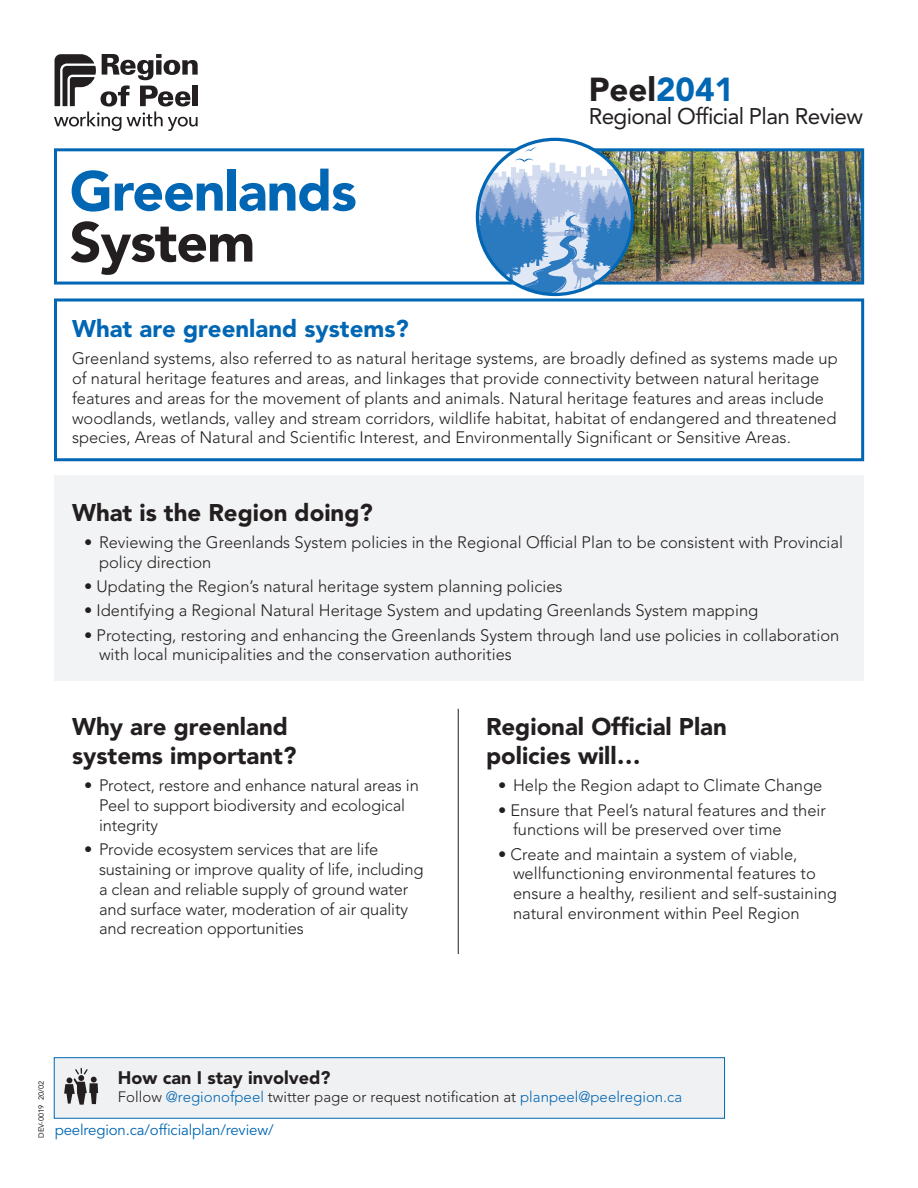
<style>
.page{position:relative;width:918px;height:1188px;background:#fff}
.page>*{position:absolute;margin:0;border:0;box-sizing:border-box;transform-origin:0 0}
.t1{font:900 55.5px/51px "Avenir LT Std";letter-spacing:-.02em;color:#0166b3}
.t2{font:900 33px "Avenir LT Std";color:#231f20}
.t3{font:900 24px/28.8px "Avenir LT Std";color:#231f20}
.t4{font:900 24px "Avenir LT Std";color:#0166b3}
.t5{font:22.5px "Avenir LT Std";letter-spacing:-.03em;color:#231f20}
.t6{font:900 18px "Avenir LT Std";color:#231f20}
.t7{font:300 16.5px/19.8px "Avenir LT Std";color:#231f20}
.t8{font:300 15px "Avenir LT Std";color:#231f20}
.t9{font:15px "Avenir LT Std";letter-spacing:-.01em;color:#0166b3}
.t10{font:7.5px "Avenir LT Std";color:#231f20}
.s1{color:#231f20}
.s2{color:#0166b3}
</style>
<div class="page">
<div style="left:54px;top:1058px;width:671px;height:60px;background:#f0f1f2"></div>
<svg style="left:64px;top:1068px;width:34px;height:37px"></svg>
<img style="left:633px;top:152px;width:227px;height:129px">
<div style="left:54px;top:475px;width:810px;height:206px;background:#f2f3f4"></div>
<div style="left:54px;top:298px;width:810px;height:163px;background:#fff;border:3px solid #0166b3"></div>
<div style="left:54px;top:148px;width:810px;height:137px;border:3px solid #0166b3"></div>
<svg style="left:54px;top:54px;width:144px;height:77px"></svg>
<hr style="left:458px;top:709px;width:1px;height:245px;background:#231f20">
<svg style="left:477px;top:147px;width:156px;height:147px"></svg>
<div style="left:476px;top:138px;width:158px;height:158px;border:3px solid #0166b3;border-radius:50%"></div>
<p class="t1" style="left:70px;top:166px;width:289px">Greenlands<br><span class="s1">System</span></p>
<p class="t2" style="left:589px;top:69px;width:147px">Peel<span class="s2">2041</span></p>
<p class="t5" style="left:589px;top:103px;width:276px">Regional Official Plan Review</p>
<p class="t4" style="left:72px;top:314px;width:338px">What are greenland systems?</p>
<p class="t7" style="left:72px;top:349px;width:767px">Greenland systems, also referred to as natural heritage systems, are broadly defined as systems made up of natural heritage features and areas, and linkages that provide connectivity between natural heritage features and areas for the movement of plants and animals. Natural heritage features and areas include woodlands, wetlands, valley and stream corridors, wildlife habitat, habitat of endangered and threatened species, Areas of Natural and Scientific Interest, and Environmentally Significant or Sensitive Areas.</p>
<p class="t3" style="left:72px;top:498px;width:302px">What is the Region doing?</p>
<p class="t7" style="left:99px;top:532px;width:745px;text-indent:-15px">• Reviewing the Greenlands System policies in the Regional Official Plan to be consistent with Provincial policy direction</p>
<p class="t7" style="left:84px;top:576px;width:480px">• Updating the Region’s natural heritage system planning policies</p>
<p class="t7" style="left:84px;top:601px;width:676px">• Identifying a Regional Natural Heritage System and updating Greenlands System mapping</p>
<p class="t7" style="left:99px;top:625px;width:742px;text-indent:-15px">• Protecting, restoring and enhancing the Greenlands System through land use policies in collaboration with local municipalities and the conservation authorities</p>
<p class="t3" style="left:72px;top:712px;width:226px">Why are greenland systems important?</p>
<p class="t7" style="left:99px;top:776px;width:321px;text-indent:-15px">• Protect, restore and enhance natural areas in<br>Peel to support biodiversity and ecological integrity</p>
<p class="t7" style="left:99px;top:840px;width:326px;text-indent:-15px">• Provide ecosystem services that are life sustaining or improve quality of life, including a clean and reliable supply of ground water and surface water, moderation of air quality and recreation opportunities</p>
<p class="t3" style="left:486px;top:712px;width:242px">Regional Official Plan policies will…</p>
<p class="t7" style="left:498px;top:776px;width:326px">• Help the Region adapt to Climate Change</p>
<p class="t7" style="left:513px;top:800px;width:315px;text-indent:-15px">• Ensure that Peel’s natural features and their functions will be preserved over time</p>
<p class="t7" style="left:513px;top:844px;width:326px;text-indent:-15px">• Create and maintain a system of viable, wellfunctioning environmental features to ensure a healthy, resilient and self-sustaining natural environment within Peel Region</p>
<p class="t10" style="left:37px;top:1138px;width:58px;rotate:-90deg">DEV-0019 20/02</p>
<p class="t6" style="left:118px;top:1067px;width:214px">How can I stay involved?</p>
<p class="t8" style="left:118px;top:1088px;width:566px">Follow <span class="s2">@regionofpeel</span> twitter page or request notification at <span class="s2">planpeel@peelregion.ca</span></p>
<p class="t9" style="left:55px;top:1121px;width:220px">peelregion.ca/officialplan/review/</p>
</div>
